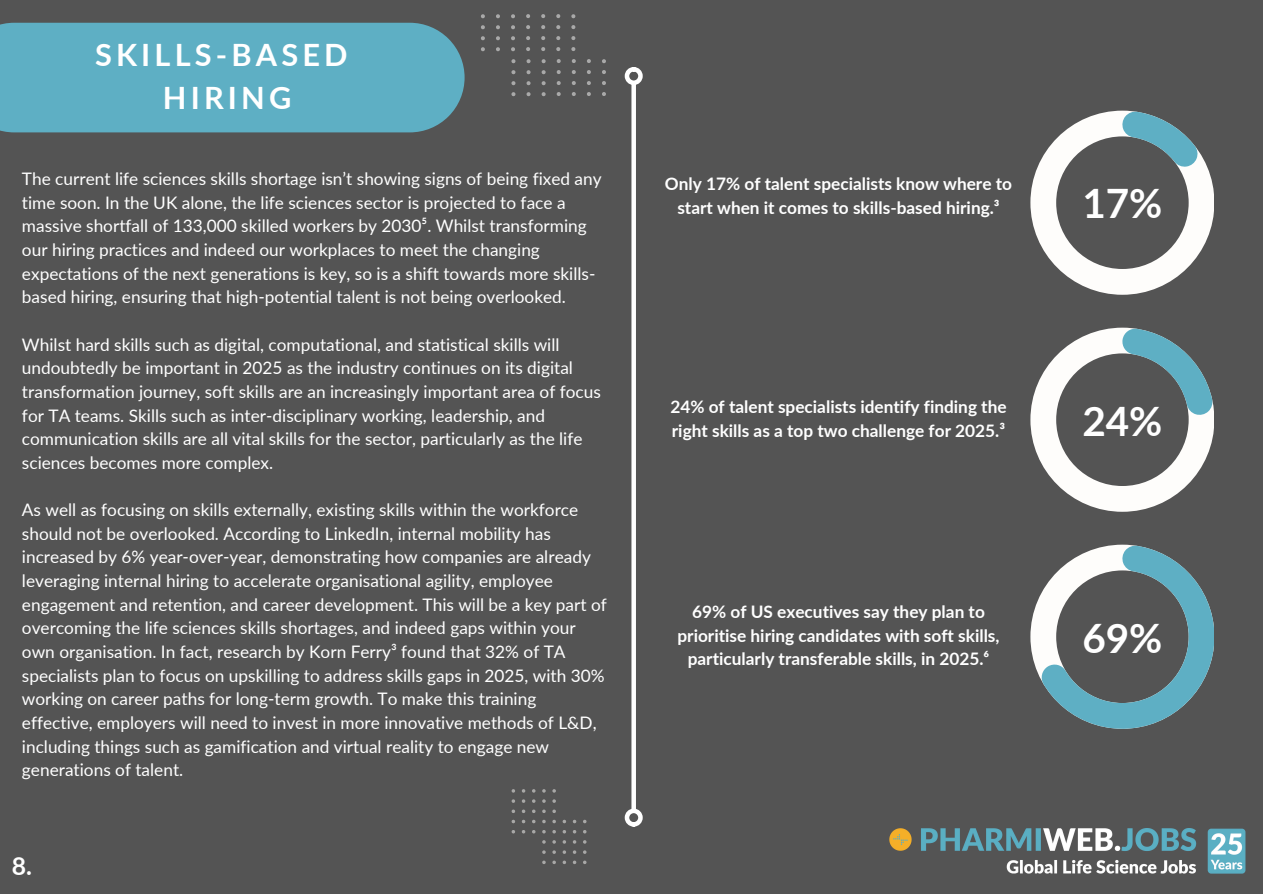
<style>
.page{position:relative;width:1263px;height:894px;background:#fff}
.page>*{position:absolute;margin:0;border:0;box-sizing:border-box;transform-origin:0 0}
.t1{font:700 40.5px "Lato";color:#fff}
.t2{font:700 30.75px/42.8px "Lato";letter-spacing:.135em;color:#fff;text-align:center}
.t3{font:700 24.75px "Lato";color:#fff}
.t4{font:17.25px/23.7px "Lato";color:#fff}
.t5{font:700 17.25px/23.7px "Lato";color:#fff;text-align:center}
</style>
<div class="page">
<div style="left:0;top:0;width:1263px;height:893px;background:#545454"></div>
<div style="left:631px;top:84px;width:5px;height:725px;background:#fff"></div>
<div style="left:625px;top:67px;width:18px;height:18px;border:4px solid #fff;border-radius:50%"></div>
<div style="left:625px;top:808px;width:18px;height:18px;border:4px solid #fff;border-radius:50%"></div>
<img style="left:890px;top:828px;width:355px;height:46px">
<div style="left:0;top:23px;width:465px;height:109px;background:#5eafc4"></div>
<svg style="left:557px;top:59px;width:4px;height:4px"></svg>
<svg style="left:557px;top:70px;width:4px;height:4px"></svg>
<svg style="left:557px;top:81px;width:4px;height:4px"></svg>
<svg style="left:557px;top:92px;width:4px;height:4px"></svg>
<svg style="left:542px;top:59px;width:4px;height:4px"></svg>
<svg style="left:542px;top:70px;width:4px;height:4px"></svg>
<svg style="left:542px;top:81px;width:4px;height:4px"></svg>
<svg style="left:542px;top:92px;width:4px;height:4px"></svg>
<svg style="left:526px;top:59px;width:5px;height:4px"></svg>
<svg style="left:526px;top:70px;width:5px;height:4px"></svg>
<svg style="left:526px;top:81px;width:5px;height:4px"></svg>
<svg style="left:526px;top:92px;width:5px;height:4px"></svg>
<svg style="left:511px;top:59px;width:4px;height:4px"></svg>
<svg style="left:511px;top:70px;width:4px;height:4px"></svg>
<svg style="left:511px;top:81px;width:4px;height:4px"></svg>
<svg style="left:511px;top:92px;width:4px;height:4px"></svg>
<svg style="left:572px;top:59px;width:4px;height:4px"></svg>
<svg style="left:572px;top:70px;width:4px;height:4px"></svg>
<svg style="left:572px;top:81px;width:4px;height:4px"></svg>
<svg style="left:572px;top:92px;width:4px;height:4px"></svg>
<svg style="left:587px;top:59px;width:4px;height:4px"></svg>
<svg style="left:587px;top:70px;width:4px;height:4px"></svg>
<svg style="left:587px;top:81px;width:4px;height:4px"></svg>
<svg style="left:587px;top:92px;width:4px;height:4px"></svg>
<svg style="left:602px;top:59px;width:4px;height:4px"></svg>
<svg style="left:602px;top:70px;width:4px;height:4px"></svg>
<svg style="left:602px;top:81px;width:4px;height:4px"></svg>
<svg style="left:602px;top:92px;width:4px;height:4px"></svg>
<svg style="left:526px;top:14px;width:4px;height:4px"></svg>
<svg style="left:526px;top:25px;width:4px;height:4px"></svg>
<svg style="left:526px;top:36px;width:4px;height:4px"></svg>
<svg style="left:526px;top:47px;width:4px;height:4px"></svg>
<svg style="left:511px;top:14px;width:4px;height:4px"></svg>
<svg style="left:511px;top:25px;width:4px;height:4px"></svg>
<svg style="left:511px;top:36px;width:4px;height:4px"></svg>
<svg style="left:511px;top:47px;width:4px;height:4px"></svg>
<svg style="left:496px;top:14px;width:4px;height:4px"></svg>
<svg style="left:496px;top:25px;width:4px;height:4px"></svg>
<svg style="left:496px;top:36px;width:4px;height:4px"></svg>
<svg style="left:496px;top:47px;width:4px;height:4px"></svg>
<svg style="left:481px;top:14px;width:4px;height:4px"></svg>
<svg style="left:481px;top:25px;width:4px;height:4px"></svg>
<svg style="left:481px;top:36px;width:4px;height:4px"></svg>
<svg style="left:481px;top:47px;width:4px;height:4px"></svg>
<svg style="left:541px;top:14px;width:4px;height:4px"></svg>
<svg style="left:541px;top:25px;width:4px;height:4px"></svg>
<svg style="left:541px;top:36px;width:4px;height:4px"></svg>
<svg style="left:541px;top:47px;width:4px;height:4px"></svg>
<svg style="left:556px;top:14px;width:4px;height:4px"></svg>
<svg style="left:556px;top:25px;width:4px;height:4px"></svg>
<svg style="left:556px;top:36px;width:4px;height:4px"></svg>
<svg style="left:556px;top:47px;width:4px;height:4px"></svg>
<svg style="left:571px;top:14px;width:4px;height:4px"></svg>
<svg style="left:571px;top:25px;width:4px;height:4px"></svg>
<svg style="left:571px;top:36px;width:4px;height:4px"></svg>
<svg style="left:571px;top:47px;width:4px;height:4px"></svg>
<svg style="left:552px;top:830px;width:4px;height:3px"></svg>
<svg style="left:552px;top:819px;width:4px;height:4px"></svg>
<svg style="left:542px;top:830px;width:4px;height:3px"></svg>
<svg style="left:542px;top:819px;width:4px;height:4px"></svg>
<svg style="left:542px;top:789px;width:4px;height:3px"></svg>
<svg style="left:1030px;top:111px;width:184px;height:184px"></svg>
<svg style="left:1030px;top:327px;width:184px;height:184px"></svg>
<svg style="left:1030px;top:544px;width:184px;height:184px"></svg>
<h2 class="t2" style="left:95px;top:33px;width:254px">SKILLS-BASED<br>HIRING</h2>
<p class="t4" style="left:22px;top:166px;width:581px">The current life sciences skills shortage isn’t showing signs of being fixed any time soon. In the UK alone, the life sciences sector is projected to face a massive shortfall of 133,000 skilled workers by 2030⁵. Whilst transforming our hiring practices and indeed our workplaces to meet the changing expectations of the next generations is key, so is a shift towards more skills&shy;based hiring, ensuring that high-potential talent is not being overlooked.</p>
<p class="t4" style="left:22px;top:332px;width:580px">Whilst hard skills such as digital, computational, and statistical skills will undoubtedly be important in 2025 as the industry continues on its digital transformation journey, soft skills are an increasingly important area of focus for TA teams. Skills such as inter-disciplinary working, leadership, and communication skills are all vital skills for the sector, particularly as the life sciences becomes more complex.</p>
<p class="t4" style="left:22px;top:497px;width:586px">As well as focusing on skills externally, existing skills within the workforce should not be overlooked. According to LinkedIn, internal mobility has increased by 6% year-over-year, demonstrating how companies are already leveraging internal hiring to accelerate organisational agility, employee engagement and retention, and career development. This will be a key part of overcoming the life sciences skills shortages, and indeed gaps within your own organisation. In fact, research by Korn Ferry³ found that 32% of TA specialists plan to focus on upskilling to address skills gaps in 2025, with 30% working on career paths for long-term growth. To make this training effective, employers will need to invest in more innovative methods of L&amp;D, including things such as gamification and virtual reality to engage new generations of talent.</p>
<p class="t3" style="left:12px;top:850px;width:22px">8.</p>
<p class="t5" style="left:665px;top:171px;width:349px">Only 17% of talent specialists know where to start when it comes to skills-based hiring.³</p>
<p class="t1" style="left:1082px;top:178px;width:82px">17%</p>
<h3 class="t5" style="left:670px;top:395px;width:338px;text-align:left">24% of talent specialists identify finding the right skills as a top two challenge for 2025.³</h3>
<p class="t1" style="left:1082px;top:395px;width:82px">24%</p>
<p class="t5" style="left:677px;top:599px;width:324px">69% of US executives say they plan to prioritise hiring candidates with soft skills, particularly transferable skills, in 2025.⁶</p>
<h4 class="t1" style="left:1082px;top:612px;width:82px">69%</h4>
</div>
